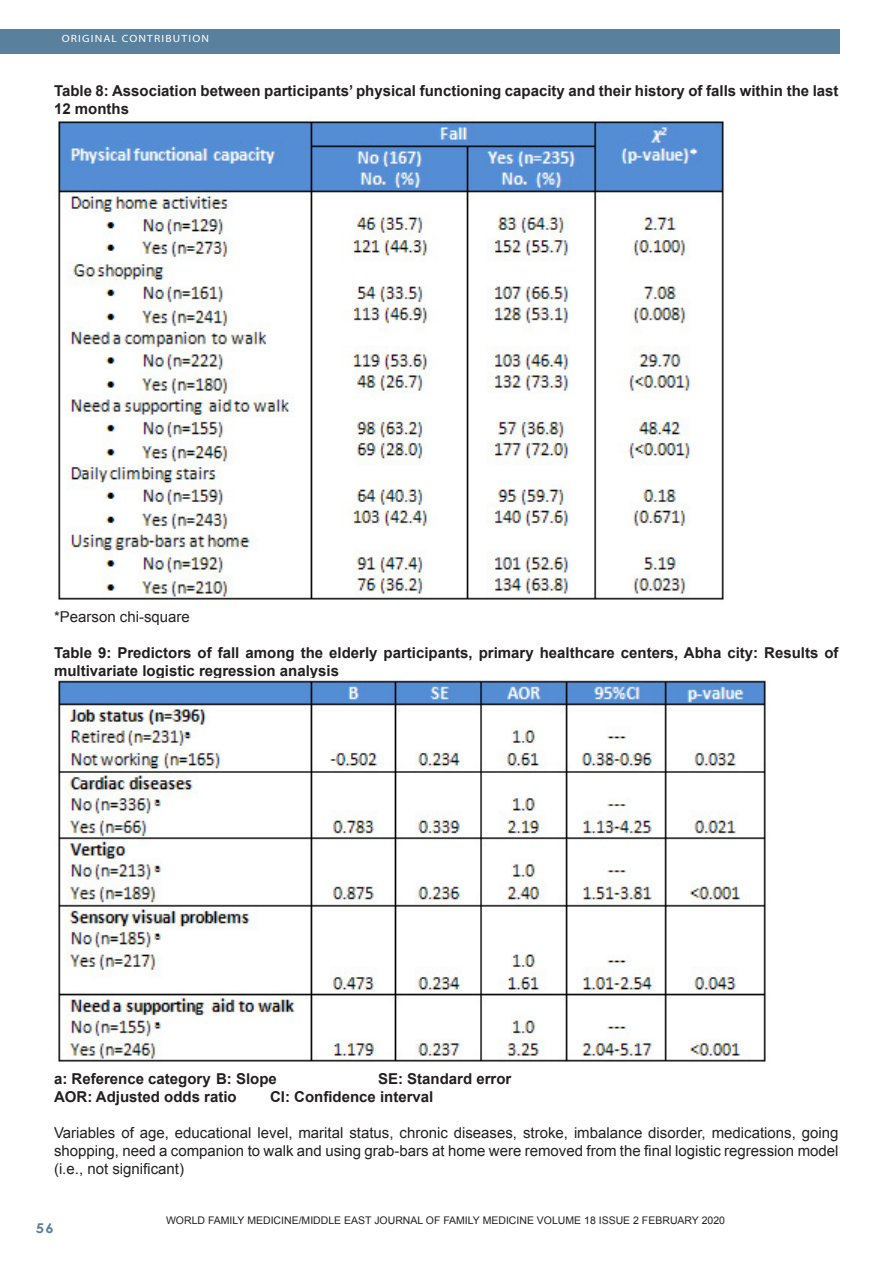
<style>
.page{position:relative;width:893px;height:1263px;background:#fff}
.page>*{position:absolute;margin:0;border:0;box-sizing:border-box;transform-origin:0 0}
.Footnote_Text{font:700 15px/18px "Arial";color:#231f20}
.Footnote_Text-2{font:15px/18px "Arial";color:#231f20;text-align:justify}
.t1{font:700 13.5px "Century Gothic";color:#59809c;scale:1.1 1}
.Footnote_Text-3{font:10.5px "Arial";color:#231f20}
.t2{font:10.5px "Myriad";letter-spacing:.1em;color:#fff;scale:1.1 1}
</style>
<div class="page">
<div style="left:0;top:30px;width:840px;height:24px;background:#59809c"></div>
<img style="left:57px;top:121px;width:667px;height:479px">
<img style="left:57px;top:678px;width:709px;height:385px">
<p class="t2" style="left:62px;top:34px;width:135px">ORIGINAL CONTRIBUTION</p>
<p class="Footnote_Text" style="left:54px;top:83px;width:786px">Table 8: Association between participants’ physical functioning capacity and their history of falls within the last<br>12 months</p>
<p class="Footnote_Text-2" style="left:54px;top:607px;width:137px">*Pearson chi-square</p>
<p class="Footnote_Text" style="left:54px;top:644px;width:786px">Table 9: Predictors of fall among the elderly participants, primary healthcare centers, Abha city: Results of multivariate logistic regression analysis</p>
<p class="Footnote_Text" style="left:54px;top:1070px;width:224px">a: Reference category B: Slope</p>
<p class="Footnote_Text" style="left:378px;top:1070px;width:135px">SE: Standard error</p>
<p class="Footnote_Text" style="left:54px;top:1088px;width:184px">AOR: Adjusted odds ratio</p>
<p class="Footnote_Text" style="left:270px;top:1088px;width:165px">CI: Confidence interval</p>
<p class="Footnote_Text-2" style="left:54px;top:1123px;width:786px">Variables of age, educational level, marital status, chronic diseases, stroke, imbalance disorder, medications, going shopping, need a companion to walk and using grab-bars at home were removed from the final logistic regression model (i.e., not significant)</p>
<p class="Footnote_Text-3" style="left:166px;top:1214px;width:560px">WORLD FAMILY MEDICINE/MIDDLE EAST JOURNAL OF FAMILY MEDICINE VOLUME 18 ISSUE 2 FEBRUARY 2020</p>
<p class="t1" style="left:36px;top:1217px;width:18px">56</p>
</div>
